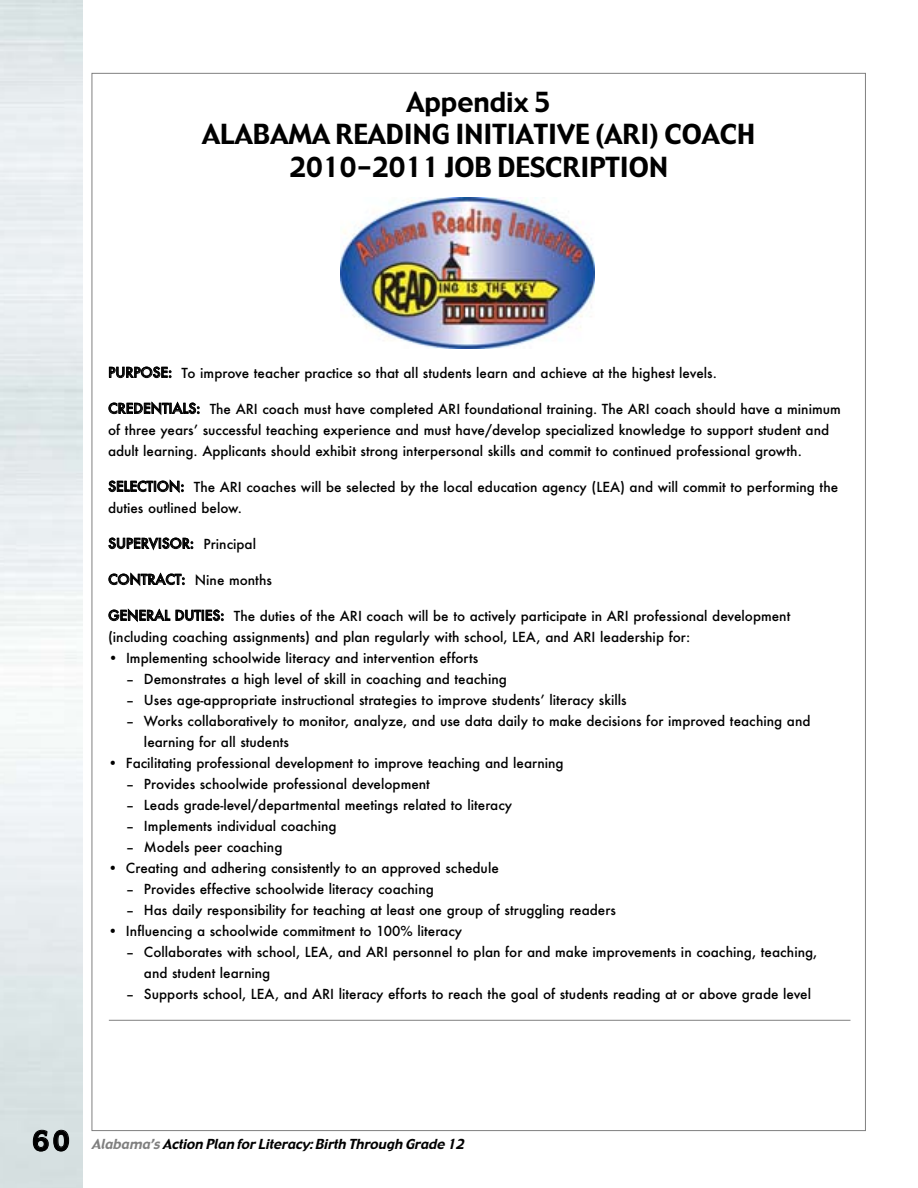
<style>
.page{position:relative;width:918px;height:1188px;background:#fff}
.page>*{position:absolute;margin:0;border:0;box-sizing:border-box;transform-origin:0 0}
.t1{font:27px/32.4px "Gadget";color:#000;text-align:center}
.t2{font:500 13.5px/21px "Futura";color:#000}
.t3{font:italic 13.5px "Gadget";color:#000}
.s1{font-style:normal;font-size:27px}
.s2{color:#808080}
</style>
<div class="page">
<img style="left:341px;top:197px;width:254px;height:152px">
<hr style="left:109px;top:1020px;width:741px;height:1px;background:#808080">
<h1 class="t1" style="left:202px;top:88px;width:555px">Appendix 5<br>ALABAMA READING INITIATIVE (ARI) COACH<br>2010-2011 JOB DESCRIPTION</h1>
<p class="t2" style="left:108px;top:363px;width:610px">PURPOSE: To improve teacher practice so that all students learn and achieve at the highest levels.</p>
<p class="t2" style="left:108px;top:399px;width:734px">CREDENTIALS: The ARI coach must have completed ARI foundational training. The ARI coach should have a minimum of three years’ successful teaching experience and must have/develop specialized knowledge to support student and adult learning. Applicants should exhibit strong interpersonal skills and commit to continued professional growth.</p>
<p class="t2" style="left:108px;top:477px;width:732px">SELECTION: The ARI coaches will be selected by the local education agency (LEA) and will commit to performing the duties outlined below.</p>
<p class="t2" style="left:108px;top:534px;width:149px">SUPERVISOR: Principal</p>
<p class="t2" style="left:108px;top:570px;width:165px">CONTRACT: Nine months</p>
<p class="t2" style="left:108px;top:606px;width:684px">GENERAL DUTIES: The duties of the ARI coach will be to actively participate in ARI professional development (including coaching assignments) and plan regularly with school, LEA, and ARI leadership for:</p>
<p class="t2" style="left:108px;top:648px;width:372px">• Implementing schoolwide literacy and intervention efforts</p>
<p class="t2" style="left:126px;top:669px;width:382px">– Demonstrates a high level of skill in coaching and teaching</p>
<p class="t2" style="left:126px;top:690px;width:502px">– Uses age-appropriate instructional strategies to improve students’ literacy skills</p>
<p class="t2" style="left:144px;top:711px;width:668px;text-indent:-18px">– Works collaboratively to monitor, analyze, and use data daily to make decisions for improved teaching and learning for all students</p>
<p class="t2" style="left:108px;top:753px;width:457px">• Facilitating professional development to improve teaching and learning</p>
<p class="t2" style="left:126px;top:774px;width:305px">– Provides schoolwide professional development</p>
<p class="t2" style="left:126px;top:795px;width:388px">– Leads grade-level/departmental meetings related to literacy</p>
<p class="t2" style="left:126px;top:816px;width:212px">– Implements individual coaching</p>
<p class="t2" style="left:126px;top:837px;width:158px">– Models peer coaching</p>
<p class="t2" style="left:108px;top:858px;width:392px">• Creating and adhering consistently to an approved schedule</p>
<p class="t2" style="left:126px;top:879px;width:309px">– Provides effective schoolwide literacy coaching</p>
<p class="t2" style="left:126px;top:900px;width:491px">– Has daily responsibility for teaching at least one group of struggling readers</p>
<p class="t2" style="left:108px;top:921px;width:356px">• Influencing a schoolwide commitment to 100% literacy</p>
<p class="t2" style="left:144px;top:942px;width:675px;text-indent:-18px">– Collaborates with school, LEA, and ARI personnel to plan for and make improvements in coaching, teaching, and student learning</p>
<p class="t2" style="left:126px;top:984px;width:687px">– Supports school, LEA, and ARI literacy efforts to reach the goal of students reading at or above grade level</p>
<p class="t3" style="left:32px;top:1139px;width:436px"><span class="s1">6 0</span> <span class="s2">Alabama’s</span> Action Plan for Literacy:Birth Through Grade 12</p>
</div>
